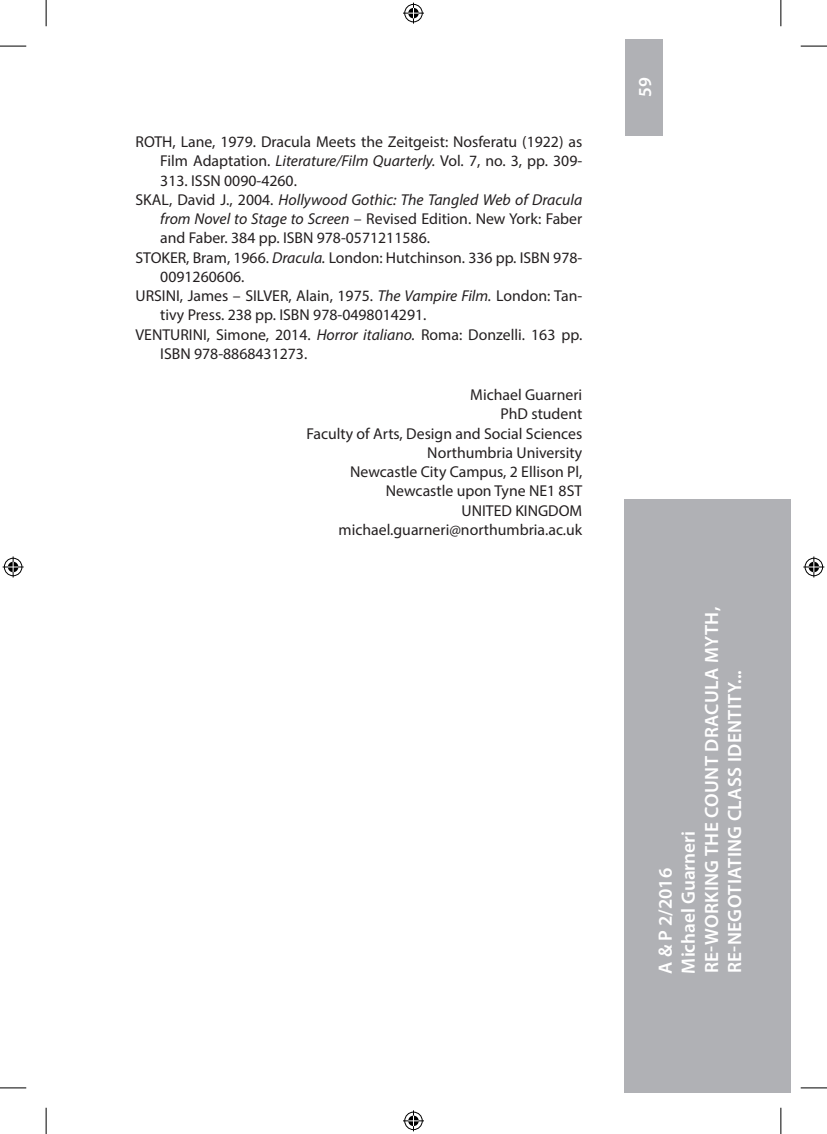
<style>
.page{position:relative;width:827px;height:1134px;background:#fff}
.page>*{position:absolute;margin:0;border:0;box-sizing:border-box;transform-origin:0 0}
.t1{font:600 19.25px/23.1px "Myriad Pro";letter-spacing:.02em;color:#fff}
.t2{font:600 18.38px "Myriad Pro";color:#fff}
.t3{font:15.75px/19.2px "Myriad Pro";color:#231f20;text-align:right}
.t4{font:italic 15.75px "Myriad Pro";color:#231f20}
.s1{font-style:italic}
.s2{font-style:normal}
</style>
<div class="page">
<div style="left:625px;top:39px;width:37px;height:96px;background:#b0b1b5"></div>
<div style="left:624px;top:499px;width:166px;height:594px;background:#b0b1b5"></div>
<svg style="left:0;top:46px;width:26px;height:1px"></svg>
<svg style="left:800px;top:46px;width:26px;height:1px"></svg>
<svg style="left:0;top:1088px;width:26px;height:1px"></svg>
<svg style="left:800px;top:1088px;width:26px;height:1px"></svg>
<svg style="left:46px;top:0;width:1px;height:26px"></svg>
<svg style="left:46px;top:1108px;width:1px;height:26px"></svg>
<svg style="left:780px;top:0;width:1px;height:26px"></svg>
<svg style="left:780px;top:1108px;width:1px;height:26px"></svg>
<svg style="left:403px;top:3px;width:21px;height:21px"></svg>
<svg style="left:403px;top:1110px;width:21px;height:21px"></svg>
<svg style="left:3px;top:556px;width:21px;height:21px"></svg>
<svg style="left:803px;top:556px;width:21px;height:21px"></svg>
<p class="t3" style="left:135px;top:132px;width:448px">ROTH, Lane, 1979. Dracula Meets the Zeitgeist: Nosferatu (1922) as</p>
<p class="t3" style="left:160px;top:151px;width:422px">Film Adaptation. <span class="s1">Literature/Film Quarterly.</span> Vol. 7, no. 3, pp. 309-</p>
<p class="t3" style="left:160px;top:171px;width:138px">313. ISSN 0090-4260.</p>
<p class="t4" style="left:135px;top:190px;width:448px"><span class="s2">SKAL, David J., 2004.</span> Hollywood Gothic: The Tangled Web of Dracula</p>
<p class="t3" style="left:160px;top:209px;width:423px"><span class="s1">from Novel to Stage to Screen</span> – Revised Edition. New York: Faber</p>
<p class="t3" style="left:160px;top:228px;width:271px">and Faber. 384 pp. ISBN 978-0571211586.</p>
<p class="t3" style="left:135px;top:248px;width:447px">STOKER, Bram, 1966. <span class="s1">Dracula.</span> London: Hutchinson. 336 pp. ISBN 978-</p>
<p class="t3" style="left:160px;top:267px;width:86px">0091260606.</p>
<p class="t3" style="left:135px;top:286px;width:448px">URSINI, James – SILVER, Alain, 1975. <span class="s1">The Vampire Film.</span> London: Tan‑</p>
<p class="t3" style="left:160px;top:305px;width:267px">tivy Press. 238 pp. ISBN 978-0498014291.</p>
<p class="t3" style="left:135px;top:325px;width:448px">VENTURINI, Simone, 2014. <span class="s1">Horror italiano.</span> Roma: Donzelli. 163 pp.</p>
<p class="t3" style="left:160px;top:344px;width:148px">ISBN 978-8868431273.</p>
<p class="t3" style="left:306px;top:385px;width:277px">Michael Guarneri<br>PhD student<br>Faculty of Arts, Design and Social Sciences<br>Northumbria University<br>Newcastle City Campus, 2 Ellison Pl,<br>Newcastle upon Tyne NE1 8ST<br>UNITED KINGDOM michael.guarneri@northumbria.ac.uk</p>
<p class="t2" style="left:633px;top:97px;width:21px;rotate:-90deg">59</p>
<p class="t1" style="left:653px;top:973px;width:368px;rotate:-90deg">A &amp; P 2/2016<br>Michael Guarneri<br>RE-WORKING THE COUNT DRACULA MYTH,<br>RE-NEGOTIATING CLASS IDENTITY...</p>
</div>
